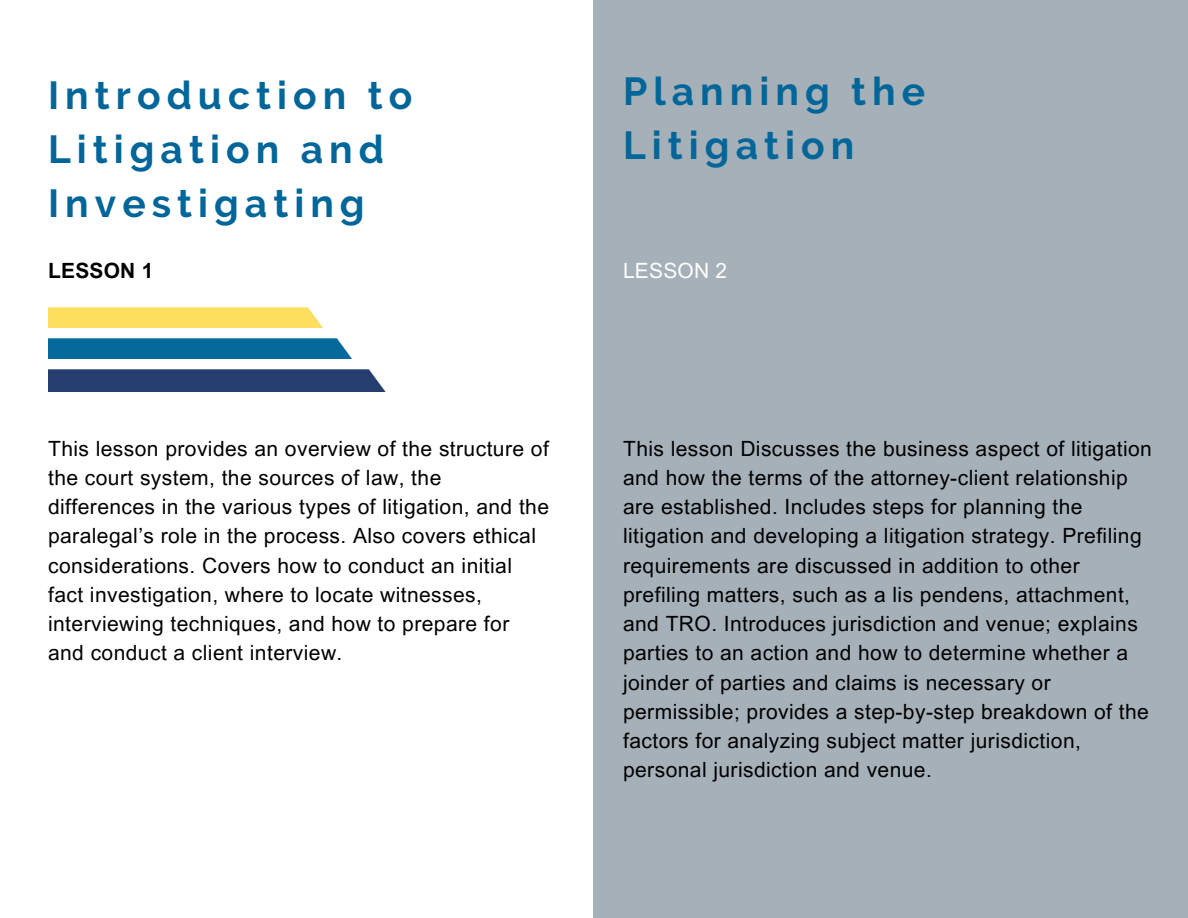
<style>
.page{position:relative;width:1188px;height:918px;background:#fff}
.page>*{position:absolute;margin:0;border:0;box-sizing:border-box;transform-origin:0 0}
.t1{font:700 39px/54px "Raleway";letter-spacing:.155em;color:#069}
.t2{font:21px/29.2px "Arial MT Pro";letter-spacing:.02em;color:#000}
.t3{font:700 21px "Arial MT Pro";letter-spacing:.01em;color:#000}
.t4{font:21px "Arial MT Pro";letter-spacing:.01em;color:#fff}
</style>
<div class="page">
<div style="left:593px;top:0;width:595px;height:918px;background:#a5b0b9"></div>
<img style="left:48px;top:307px;width:275px;height:21px">
<img style="left:48px;top:338px;width:305px;height:21px">
<div style="left:48px;top:369px;width:337px;height:22px;background:#253e6e"></div>
<p class="t1" style="left:48px;top:68px;width:366px">Introduction to<br>Litigation and<br>Investigating</p>
<p class="t3" style="left:48px;top:263px;width:107px">LESSON 1</p>
<p class="t1" style="left:623px;top:64px;width:304px">Planning the<br>Litigation</p>
<p class="t4" style="left:623px;top:263px;width:106px">LESSON 2</p>
<p class="t2" style="left:48px;top:436px;width:502px">This lesson provides an overview of the structure of the court system, the sources of law, the differences in the various types of litigation, and the paralegal’s role in the process. Also covers ethical considerations. Covers how to conduct an initial fact investigation, where to locate witnesses, interviewing techniques, and how to prepare for and conduct a client interview.</p>
<p class="t2" style="left:623px;top:436px;width:530px">This lesson Discusses the business aspect of litigation and how the terms of the attorney-client relationship are established. Includes steps for planning the litigation and developing a litigation strategy. Prefiling requirements are discussed in addition to other prefiling matters, such as a lis pendens, attachment, and TRO. Introduces jurisdiction and venue; explains parties to an action and how to determine whether a joinder of parties and claims is necessary or permissible; provides a step-by-step breakdown of the factors for analyzing subject matter jurisdiction, personal jurisdiction and venue.</p>
</div>
